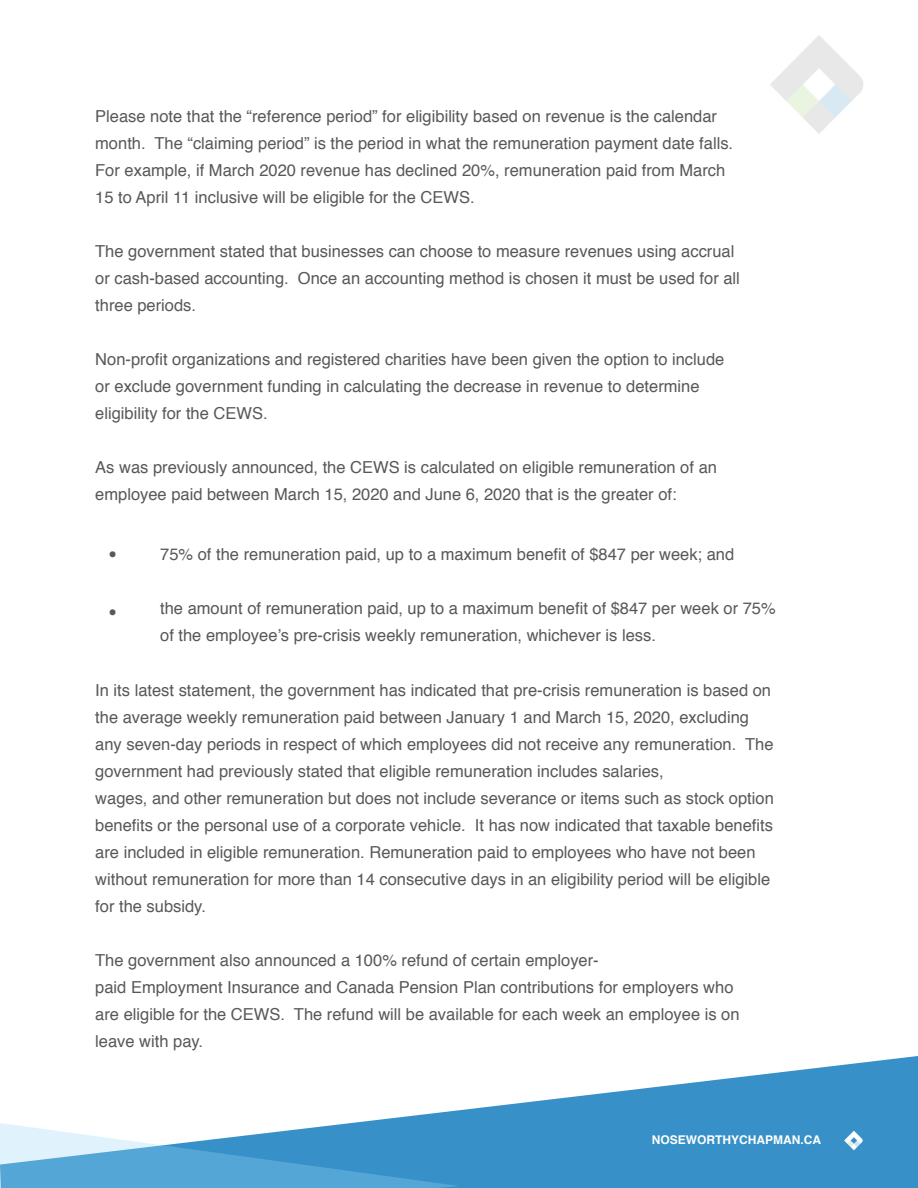
<style>
.page{position:relative;width:918px;height:1188px;background:#fff}
.page>*{position:absolute;margin:0;border:0;box-sizing:border-box;transform-origin:0 0}
.t1{font:27px "Helvetica";color:#57585a}
.t2{font:16.5px/27px "Helvetica";color:#57585a}
.t3{font:700 12px "Helvetica";color:#fff}
</style>
<div class="page">
<img style="left:770px;top:35px;width:93px;height:99px">
<svg style="left:360px;top:1056px;width:558px;height:132px;fill:#3790c8"></svg>
<svg style="left:0;top:1122px;width:459px;height:66px"></svg>
<img style="left:843px;top:1129px;width:21px;height:23px">
<p class="t2" style="left:95px;top:103px;width:639px">Please note that the “reference period” for eligibility based on revenue is the calendar month. The “claiming period” is the period in what the remuneration payment date falls.<br>For example, if March 2020 revenue has declined 20%, remuneration paid from March 15 to April 11 inclusive will be eligible for the CEWS.</p>
<p class="t2" style="left:95px;top:238px;width:646px">The government stated that businesses can choose to measure revenues using accrual or cash-based accounting. Once an accounting method is chosen it must be used for all three periods.</p>
<p class="t2" style="left:95px;top:346px;width:631px">Non-profit organizations and registered charities have been given the option to include or exclude government funding in calculating the decrease in revenue to determine eligibility for the CEWS.</p>
<p class="t2" style="left:95px;top:454px;width:623px">As was previously announced, the CEWS is calculated on eligible remuneration of an employee paid between March 15, 2020 and June 6, 2020 that is the greater of:</p>
<p class="t1" style="left:108px;top:533px;width:11px">•</p>
<p class="t1" style="left:108px;top:591px;width:11px">•</p>
<p class="t2" style="left:160px;top:541px;width:576px">75% of the remuneration paid, up to a maximum benefit of $847 per week; and</p>
<p class="t2" style="left:160px;top:595px;width:617px">the amount of remuneration paid, up to a maximum benefit of $847 per week or 75% of the employee’s pre-crisis weekly remuneration, whichever is less.</p>
<p class="t2" style="left:95px;top:677px;width:680px">In its latest statement, the government has indicated that pre-crisis remuneration is based on the average weekly remuneration paid between January 1 and March 15, 2020, excluding any seven-day periods in respect of which employees did not receive any remuneration. The government had previously stated that eligible remuneration includes salaries,<br>wages, and other remuneration but does not include severance or items such as stock option benefits or the personal use of a corporate vehicle. It has now indicated that taxable benefits are included in eligible remuneration. Remuneration paid to employees who have not been without remuneration for more than 14 consecutive days in an eligibility period will be eligible for the subsidy.</p>
<p class="t2" style="left:95px;top:947px;width:646px">The government also announced a 100% refund of certain employer-<br>paid Employment Insurance and Canada Pension Plan contributions for employers who are eligible for the CEWS. The refund will be available for each week an employee is on leave with pay.</p>
<p class="t3" style="left:652px;top:1130px;width:171px">NOSEWORTHYCHAPMAN.CA</p>
</div>
